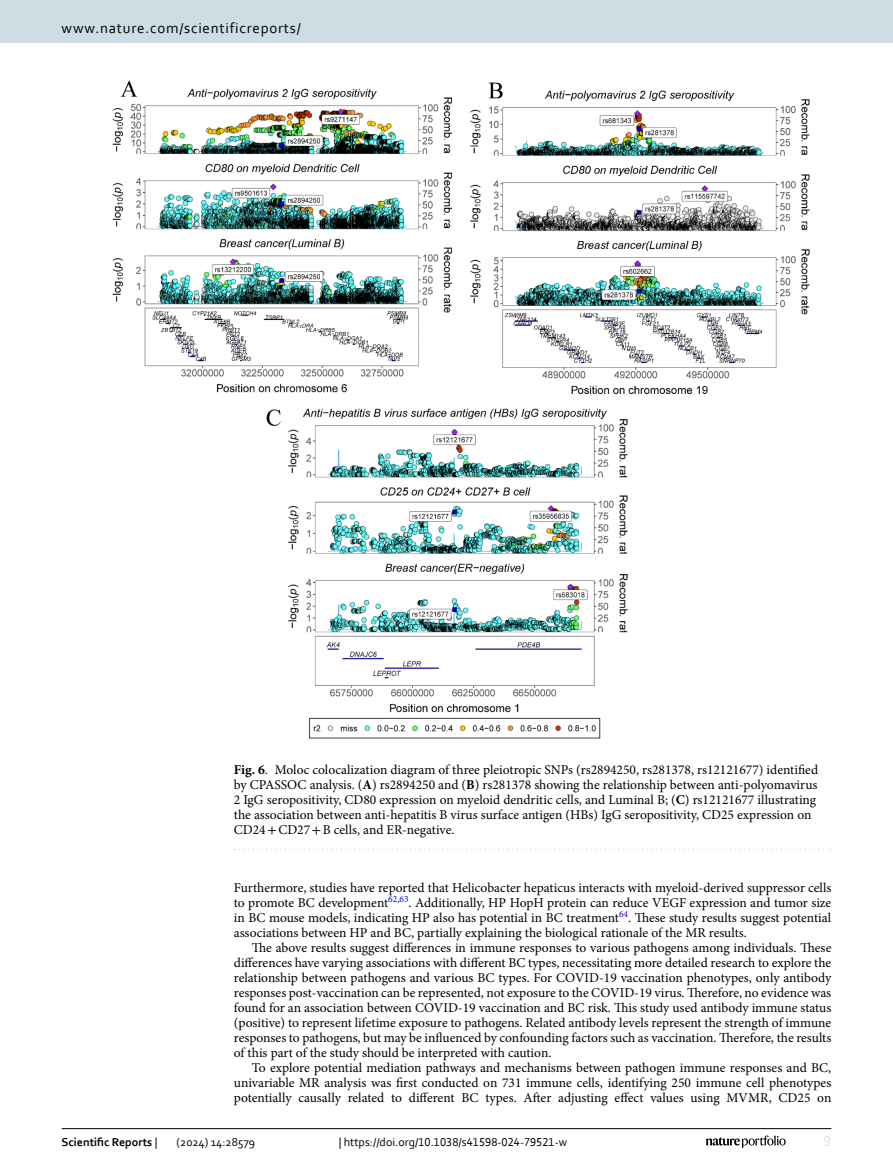
<style>
.page{position:relative;width:893px;height:1174px;background:#fff}
.page>*{position:absolute;margin:0;border:0;box-sizing:border-box;transform-origin:0 0}
.t1{font:15px "Corbel";letter-spacing:.05em;color:#000}
.t2{font:15px "Corbel";color:#d9e4eb}
.Body_Text_Indent{font:13.5px/15px "Minion Pro";color:#000;text-align:justify}
.Figure_Caption{font:13.5px/15px "Minion Pro";color:#000}
.t3{font:12px "Corbel";color:#000}
.t4{font:700 12px "Corbel";color:#000}
.s1{font-weight:700}
.s2{font-family:"STIX"}
.s3{font-weight:400}
</style>
<div class="page">
<img style="left:112px;top:80px;width:698px;height:659px">
<svg style="left:235px;top:848px;width:597px;height:2px"></svg>
<hr style="left:62px;top:1128px;width:769px;height:1px;background:#000">
<svg style="left:706px;top:1135px;width:80px;height:12px"></svg>
<div style="left:0;top:0;width:893px;height:43px;background:#cedde4"></div>
<p class="t1" style="left:62px;top:18px;width:241px">www.nature.com/scientificreports/</p>
<p class="Figure_Caption" style="left:234px;top:762px;width:586px"><span class="s1">Fig. 6</span>. Moloc colocalization diagram of three pleiotropic SNPs (rs2894250, rs281378, rs12121677) identified by CPASSOC analysis. (<span class="s1">A</span>) rs2894250 and (<span class="s1">B</span>) rs281378 showing the relationship between anti-polyomavirus 2 IgG seropositivity, CD80 expression on myeloid dendritic cells, and Luminal B; (<span class="s1">C</span>) rs12121677 illustrating the association between anti-hepatitis B virus surface antigen (HBs) IgG seropositivity, CD25 expression on CD24<span class="s2">+</span>CD27<span class="s2">+</span>B cells, and ER-negative.</p>
<p class="Body_Text_Indent" style="left:234px;top:880px;width:599px">Furthermore, studies have reported that Helicobacter hepaticus interacts with myeloid-derived suppressor cells to promote BC development<sup>62</sup><sup>,</sup><sup>63</sup>. Additionally, HP HopH protein can reduce VEGF expression and tumor size in BC mouse models, indicating HP also has potential in BC treatment<sup>64</sup>. These study results suggest potential associations between HP and BC, partially explaining the biological rationale of the MR results.</p>
<p class="Body_Text_Indent" style="left:234px;top:940px;width:599px;text-indent:18px">The above results suggest differences in immune responses to various pathogens among individuals. These differences have varying associations with different BC types, necessitating more detailed research to explore the relationship between pathogens and various BC types. For COVID-19 vaccination phenotypes, only antibody responses post-vaccination can be represented, not exposure to the COVID-19 virus. Therefore, no evidence was found for an association between COVID-19 vaccination and BC risk. This study used antibody immune status (positive) to represent lifetime exposure to pathogens. Related antibody levels represent the strength of immune responses to pathogens, but may be influenced by confounding factors such as vaccination. Therefore, the results of this part of the study should be interpreted with caution.</p>
<p class="Body_Text_Indent" style="left:234px;top:1060px;width:599px;text-indent:18px">To explore potential mediation pathways and mechanisms between pathogen immune responses and BC, univariable MR analysis was first conducted on 731 immune cells, identifying 250 immune cell phenotypes potentially causally related to different BC types. After adjusting effect values using MVMR, CD25 on</p>
<p class="t4" style="left:62px;top:1134px;width:97px">Scientific Reports <span class="s3">|</span></p>
<p class="t3" style="left:177px;top:1134px;width:80px">(2024) 14:28579</p>
<p class="t3" style="left:339px;top:1134px;width:230px">| https://doi.org/10.1038/s41598-024-79521-w</p>
<p class="t2" style="left:824px;top:1132px;width:9px">9</p>
</div>
